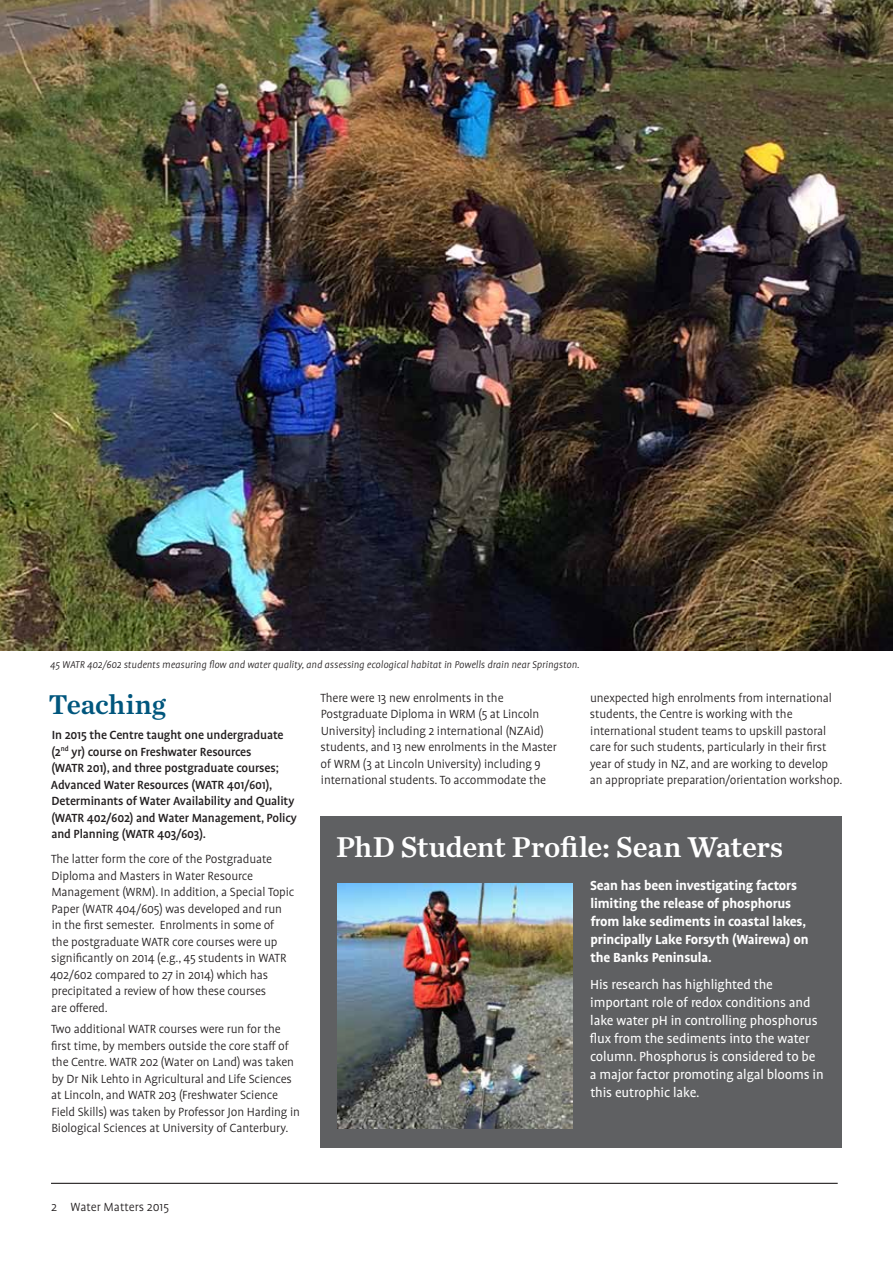
<style>
.page{position:relative;width:893px;height:1263px;background:#fff}
.page>*{position:absolute;margin:0;border:0;box-sizing:border-box;transform-origin:0 0}
.t1{font:30px "Chronicle Text G2 Semi";letter-spacing:-.015em;color:#fff}
.t2{font:28.5px "Chronicle Text G2 Semi";letter-spacing:-.005em;color:#00567d}
.t3{font:15px/18px "Profile Pro";letter-spacing:-.01em;color:#fff}
.t4{font:700 15px/18px "Profile Pro";letter-spacing:-.01em;color:#fff}
.t5{font:300 13.5px/16.5px "Profile Pro";letter-spacing:-.01em;color:#231f20}
.t6{font:500 13.5px/16.5px "Profile Pro";letter-spacing:-.01em;color:#231f20}
.t7{font:italic 300 11.25px "Profile Pro";color:#231f20}
</style>
<div class="page">
<hr style="left:51px;top:1183px;width:787px;height:1px;background:#231f20">
<img style="left:0;top:0;width:893px;height:650px">
<div style="left:320px;top:816px;width:522px;height:332px;background:#5f6062"></div>
<img style="left:337px;top:883px;width:236px;height:246px">
<p class="t7" style="left:50px;top:658px;width:531px">45 WATR 402/602 students measuring flow and water quality, and assessing ecological habitat in Powells drain near Springston.</p>
<h2 class="t2" style="left:49px;top:682px;width:119px">Teaching</h2>
<p class="t6" style="left:51px;top:727px;width:248px">In 2015 the Centre taught one undergraduate (2<sup>nd</sup> yr) course on Freshwater Resources<br>(WATR 201), and three postgraduate courses; Advanced Water Resources (WATR 401/601), Determinants of Water Availability and Quality (WATR 402/602) and Water Management, Policy and Planning (WATR 403/603).</p>
<p class="t5" style="left:50px;top:851px;width:246px">The latter form the core of the Postgraduate Diploma and Masters in Water Resource Management (WRM). In addition, a Special Topic Paper (WATR 404/605) was developed and run<br>in the first semester. Enrolments in some of<br>the postgraduate WATR core courses were up significantly on 2014 (e.g., 45 students in WATR 402/602 compared to 27 in 2014) which has precipitated a review of how these courses<br>are offered.</p>
<p class="t5" style="left:51px;top:1021px;width:250px">Two additional WATR courses were run for the first time, by members outside the core staff of the Centre. WATR 202 (Water on Land) was taken by Dr Nik Lehto in Agricultural and Life Sciences at Lincoln, and WATR 203 (Freshwater Science Field Skills) was taken by Professor Jon Harding in Biological Sciences at University of Canterbury.</p>
<p class="t5" style="left:320px;top:690px;width:238px">There were 13 new enrolments in the Postgraduate Diploma in WRM (5 at Lincoln University} including 2 international (NZAid) students, and 13 new enrolments in the Master of WRM (3 at Lincoln University) including 9 international students. To accommodate the</p>
<p class="t5" style="left:590px;top:690px;width:254px">unexpected high enrolments from international students, the Centre is working with the international student teams to upskill pastoral care for such students, particularly in their first year of study in NZ, and are working to develop an appropriate preparation/orientation workshop.</p>
<h1 class="t1" style="left:336px;top:824px;width:448px">PhD Student Profile: Sean Waters</h1>
<p class="t4" style="left:590px;top:877px;width:220px">Sean has been investigating factors limiting the release of phosphorus from lake sediments in coastal lakes, principally Lake Forsyth (Wairewa) on the Banks Peninsula.</p>
<p class="t3" style="left:590px;top:976px;width:235px">His research has highlighted the important role of redox conditions and lake water pH in controlling phosphorus flux from the sediments into the water column. Phosphorus is considered to be a major factor promoting algal blooms in this eutrophic lake.</p>
<p class="t5" style="left:51px;top:1199px;width:120px">2 Water Matters 2015</p>
</div>
